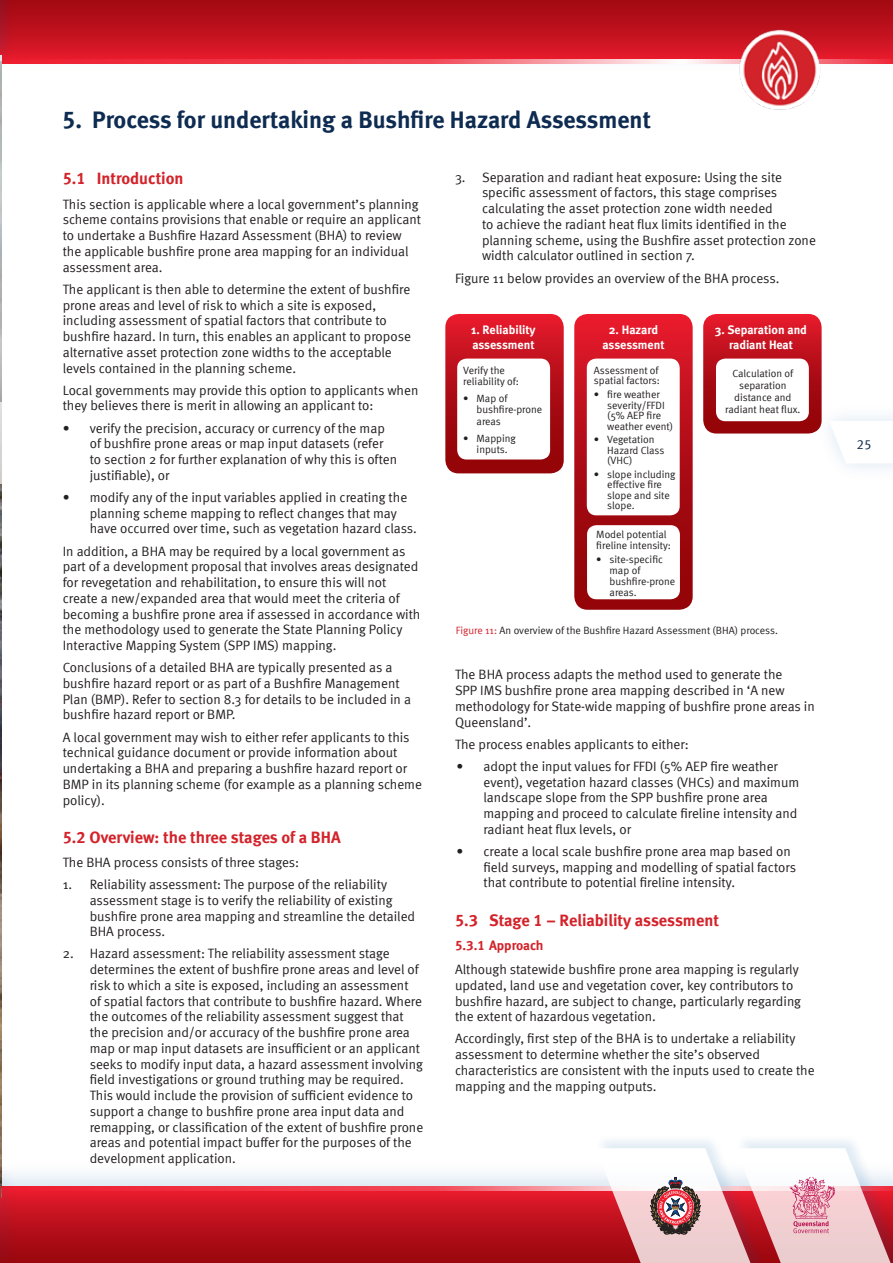
<style>
.page{position:relative;width:893px;height:1263px;background:#fff}
.page>*{position:absolute;margin:0;border:0;box-sizing:border-box;transform-origin:0 0}
.Heading{font:24px "Meta Bold LF";color:#0e2b51}
.Sub_Heading{font:16.5px "Meta Bold LF";color:#d3232b}
.Body_Text{font:13.5px/15.8px "Meta Normal";color:#231f20}
.SubHead2{font:13.5px "Meta Bold LF";letter-spacing:-.005em;color:#d3232b}
.t1{font:13.5px "Meta Normal LF";color:#0e2b51}
.t2{font:700 12.15px/14.4px "Meta";color:#fff;text-align:center}
.Captions{font:10.5px/10.5px "Meta Normal";color:#231f20}
.s1{color:#d3232b}
</style>
<div class="page">
<div style="left:813px;top:402px;width:80px;height:80px;background:#015ca6;opacity:.15"></div>
<svg style="left:829px;top:421px;width:64px;height:42px"></svg>
<div style="left:0;top:0;width:893px;height:64px;background:linear-gradient(to bottom,#9e0810,#e71b2d)"></div>
<svg style="left:18px;top:60px;width:875px;height:4px;background:#f26471"></svg>
<div style="left:0;top:0;width:18px;height:74px;background:#015ca6;opacity:.15"></div>
<img style="left:740px;top:30px;width:82px;height:80px">
<div style="left:0;top:1159px;width:893px;height:104px;background:#015ca6;opacity:.15"></div>
<svg style="left:19px;top:1191px;width:575px;height:72px;background:#bb0f1b"></svg>
<svg style="left:19px;top:1186px;width:575px;height:5px;background:#f04857"></svg>
<div style="left:594px;top:1133px;width:299px;height:130px;background:#015ca6;opacity:.15"></div>
<svg style="left:595px;top:1148px;width:298px;height:115px"></svg>
<img style="left:0;top:74px;width:1px;height:1085px">
<div style="left:0;top:0;width:15px;height:74px;background:#015ca6;opacity:.15"></div>
<div style="left:0;top:1159px;width:19px;height:104px;background:#015ca6;opacity:.15"></div>
<svg style="left:0;top:1191px;width:1px;height:72px"></svg>
<hr style="left:0;top:402px;width:1px;height:81px;background:#fff">
<svg style="left:445px;top:314px;width:119px;height:159px;background:#c01722"></svg>
<svg style="left:574px;top:314px;width:119px;height:296px;background:#bf1722"></svg>
<svg style="left:703px;top:314px;width:119px;height:119px;background:#bf1722"></svg>
<div style="left:457px;top:359px;width:93px;height:100px;background:#fff;border-radius:9px"></div>
<div style="left:716px;top:359px;width:93px;height:62px;background:#fff;border-radius:9px"></div>
<div style="left:587px;top:359px;width:93px;height:156px;background:#fff;border-radius:9px"></div>
<div style="left:587px;top:525px;width:93px;height:74px;background:#fff;border-radius:9px"></div>
<p class="Heading" style="left:62px;top:105px;width:590px">5. Process for undertaking a Bushfire Hazard Assessment</p>
<p class="Sub_Heading" style="left:63px;top:169px;width:122px">5.1 Introduction</p>
<p class="Body_Text" style="left:63px;top:196px;width:360px">This section is applicable where a local government’s planning scheme contains provisions that enable or require an applicant to undertake a Bushfire Hazard Assessment (BHA) to review the applicable bushfire prone area mapping for an individual assessment area.</p>
<p class="Body_Text" style="left:63px;top:281px;width:350px">The applicant is then able to determine the extent of bushfire prone areas and level of risk to which a site is exposed, including assessment of spatial factors that contribute to bushfire hazard. In turn, this enables an applicant to propose alternative asset protection zone widths to the acceptable levels contained in the planning scheme.</p>
<p class="Body_Text" style="left:63px;top:382px;width:357px">Local governments may provide this option to applicants when they believes there is merit in allowing an applicant to:</p>
<p class="Body_Text" style="left:90px;top:420px;width:309px;text-indent:-27px">• verify the precision, accuracy or currency of the map of bushfire prone areas or map input datasets (refer to section 2 for further explanation of why this is often justifiable), or</p>
<p class="Body_Text" style="left:90px;top:489px;width:329px;text-indent:-27px">• modify any of the input variables applied in creating the planning scheme mapping to reflect changes that may have occurred over time, such as vegetation hazard class.</p>
<p class="Body_Text" style="left:63px;top:543px;width:359px">In addition, a BHA may be required by a local government as part of a development proposal that involves areas designated for revegetation and rehabilitation, to ensure this will not create a new/expanded area that would meet the criteria of becoming a bushfire prone area if assessed in accordance with the methodology used to generate the State Planning Policy Interactive Mapping System (SPP IMS) mapping.</p>
<p class="Body_Text" style="left:63px;top:659px;width:350px">Conclusions of a detailed BHA are typically presented as a bushfire hazard report or as part of a Bushfire Management Plan (BMP). Refer to section 8.3 for details to be included in a bushfire hazard report or BMP.</p>
<p class="Body_Text" style="left:63px;top:729px;width:361px">A local government may wish to either refer applicants to this technical guidance document or provide information about undertaking a BHA and preparing a bushfire hazard report or BMP in its planning scheme (for example as a planning scheme policy).</p>
<p class="Sub_Heading" style="left:63px;top:827px;width:279px">5.2 Overview: the three stages of a BHA</p>
<p class="Body_Text" style="left:63px;top:854px;width:238px">The BHA process consists of three stages:</p>
<p class="Body_Text" style="left:90px;top:876px;width:327px;text-indent:-27px">1. Reliability assessment: The purpose of the reliability assessment stage is to verify the reliability of existing bushfire prone area mapping and streamline the detailed BHA process.</p>
<p class="Body_Text" style="left:90px;top:946px;width:335px;text-indent:-27px">2. Hazard assessment: The reliability assessment stage determines the extent of bushfire prone areas and level of risk to which a site is exposed, including an assessment<br>of spatial factors that contribute to bushfire hazard. Where the outcomes of the reliability assessment suggest that the precision and/or accuracy of the bushfire prone area map or map input datasets are insufficient or an applicant seeks to modify input data, a hazard assessment involving field investigations or ground truthing may be required.<br>This would include the provision of sufficient evidence to support a change to bushfire prone area input data and remapping, or classification of the extent of bushfire prone areas and potential impact buffer for the purposes of the development application.</p>
<p class="Body_Text" style="left:482px;top:169px;width:335px;text-indent:-27px">3. Separation and radiant heat exposure: Using the site specific assessment of factors, this stage comprises calculating the asset protection zone width needed<br>to achieve the radiant heat flux limits identified in the planning scheme, using the Bushfire asset protection zone width calculator outlined in section 7.</p>
<p class="Body_Text" style="left:455px;top:270px;width:326px">Figure 11 below provides an overview of the BHA process.</p>
<p class="t2" style="left:471px;top:323px;width:66px;text-align:left">1. Reliability assessment</p>
<p class="t2" style="left:602px;top:323px;width:64px">2. Hazard assessment</p>
<p class="t2" style="left:715px;top:323px;width:94px">3. Separation and radiant Heat</p>
<p class="Captions" style="left:463px;top:365px;width:57px;line-height:11.1px">Verify the reliability of:</p>
<p class="Captions" style="left:477px;top:393px;width:67px;line-height:11.1px;text-indent:-13px">• Map of bushfire-prone areas</p>
<p class="Captions" style="left:463px;top:433px;width:54px;line-height:11.1px;text-align:center">• Mapping inputs.</p>
<p class="Captions" style="left:594px;top:365px;width:67px">Assessment of spatial factors:</p>
<p class="Captions" style="left:607px;top:389px;width:67px;text-indent:-13px">• fire weather severity/FFDI (5% AEP fire weather event)</p>
<p class="Captions" style="left:607px;top:434px;width:59px;text-indent:-13px">• Vegetation<br>Hazard Class (VHC)</p>
<p class="Captions" style="left:607px;top:469px;width:70px;text-indent:-13px">• slope including effective fire slope and site slope.</p>
<p class="Captions" style="left:596px;top:528px;width:76px;line-height:11.1px">Model potential fireline intensity:</p>
<p class="Captions" style="left:610px;top:554px;width:67px;line-height:11.1px;text-indent:-13px">• site-specific map of bushfire-prone areas.</p>
<p class="Captions" style="left:725px;top:367px;width:77px;line-height:12px;text-align:center">Calculation of separation distance and radiant heat flux.</p>
<p class="Captions" style="left:456px;top:625px;width:324px"><span class="s1">Figure 11:</span> An overview of the Bushfire Hazard Assessment (BHA) process.</p>
<p class="Body_Text" style="left:455px;top:667px;width:361px">The BHA process adapts the method used to generate the<br>SPP IMS bushfire prone area mapping described in ‘A new methodology for State-wide mapping of bushfire prone areas in Queensland’.</p>
<p class="Body_Text" style="left:455px;top:736px;width:235px">The process enables applicants to either:</p>
<p class="Body_Text" style="left:483px;top:758px;width:317px;text-indent:-27px">• adopt the input values for FFDI (5% AEP fire weather event), vegetation hazard classes (VHCs) and maximum landscape slope from the SPP bushfire prone area mapping and proceed to calculate fireline intensity and radiant heat flux levels, or</p>
<p class="Body_Text" style="left:483px;top:843px;width:314px;text-indent:-27px">• create a local scale bushfire prone area map based on field surveys, mapping and modelling of spatial factors that contribute to potential fireline intensity.</p>
<p class="Sub_Heading" style="left:455px;top:910px;width:265px">5.3 Stage 1 – Reliability assessment</p>
<p class="SubHead2" style="left:455px;top:937px;width:90px">5.3.1 Approach</p>
<p class="Body_Text" style="left:455px;top:961px;width:348px">Although statewide bushfire prone area mapping is regularly updated, land use and vegetation cover, key contributors to bushfire hazard, are subject to change, particularly regarding the extent of hazardous vegetation.</p>
<p class="Body_Text" style="left:455px;top:1031px;width:361px">Accordingly, first step of the BHA is to undertake a reliability assessment to determine whether the site’s observed characteristics are consistent with the inputs used to create the mapping and the mapping outputs.</p>
<p class="t1" style="left:857px;top:436px;width:17px">25</p>
</div>
